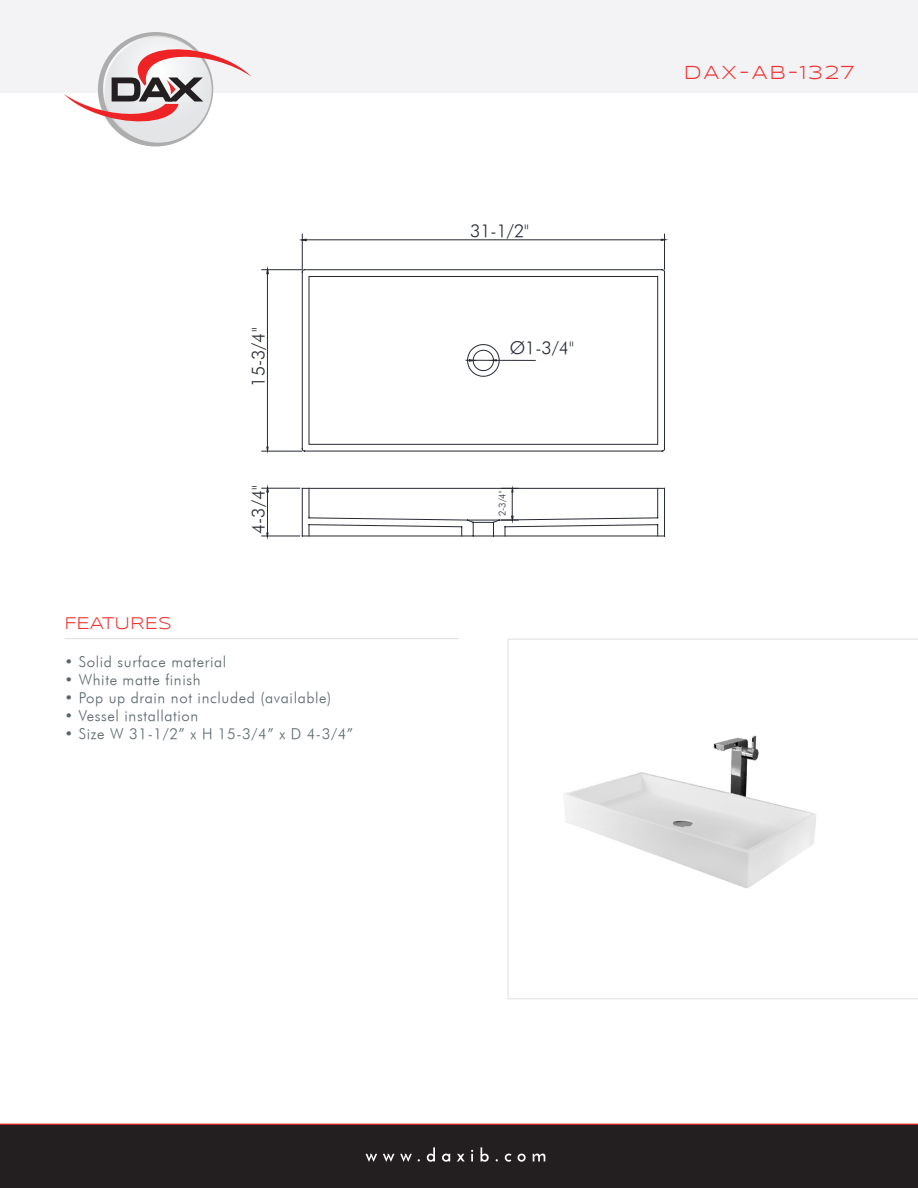
<style>
.page{position:relative;width:918px;height:1188px;background:#fff}
.page>*{position:absolute;margin:0;border:0;box-sizing:border-box;transform-origin:0 0}
.t1{font:19.5px "Syncopate";letter-spacing:.1em;color:#ee3434}
.t2{font:italic 17.7px "Futura";color:#262935}
.t3{font:17.55px "Syncopate";color:#ee3434}
.t4{font:italic 15px "Futura";letter-spacing:.04em;color:#5b666c}
.t5{font:italic 9.3px "Futura";color:#262935}
</style>
<div class="page">
<div style="left:0;top:0;width:918px;height:144px;background:#f3f3f5"></div>
<div style="left:0;top:1124px;width:918px;height:64px;background:#231f20"></div>
<hr style="left:0;top:1124px;width:918px;height:1px;background:#ee2325">
<svg style="left:196px;top:1124px;width:526px;height:38px"></svg>
<div style="left:0;top:93px;width:918px;height:65px;background:#fff"></div>
<svg style="left:64px;top:36px;width:187px;height:107px"></svg>
<hr style="left:64px;top:638px;width:395px;height:1px;background:#e2e4e7">
<svg style="left:507px;top:639px;width:411px;height:360px"></svg>
<img style="left:529px;top:677px;width:323px;height:284px">
<svg style="left:261px;top:239px;width:407px;height:213px"></svg>
<svg style="left:266px;top:267px;width:3px;height:7px"></svg>
<svg style="left:261px;top:447px;width:5px;height:89px"></svg>
<svg style="left:266px;top:360px;width:270px;height:179px"></svg>
<svg style="left:309px;top:276px;width:349px;height:260px"></svg>
<p class="t2" style="left:247px;top:387px;width:60px;rotate:-90deg">15-3/4"</p>
<p class="t2" style="left:470px;top:220px;width:60px">31-1/2"</p>
<p class="t2" style="left:510px;top:337px;width:66px">Ø1-3/4"</p>
<p class="t3" style="left:64px;top:613px;width:109px">FEATURES</p>
<p class="t2" style="left:247px;top:534px;width:50px;rotate:-90deg">4-3/4"</p>
<p class="t5" style="left:497px;top:516px;width:27px;rotate:-90deg">2-3/4"</p>
<p class="t4" style="left:64px;top:653px;width:163px">• Solid surface material</p>
<p class="t4" style="left:64px;top:671px;width:138px">• White matte finish</p>
<p class="t4" style="left:64px;top:689px;width:268px">• Pop up drain not included (available)</p>
<p class="t4" style="left:64px;top:707px;width:135px">• Vessel installation</p>
<p class="t4" style="left:64px;top:725px;width:290px">• Size W 31-1/2” x H 15-3/4” x D 4-3/4”</p>
<p class="t1" style="left:684px;top:61px;width:172px">DAX-AB-1327</p>
</div>
